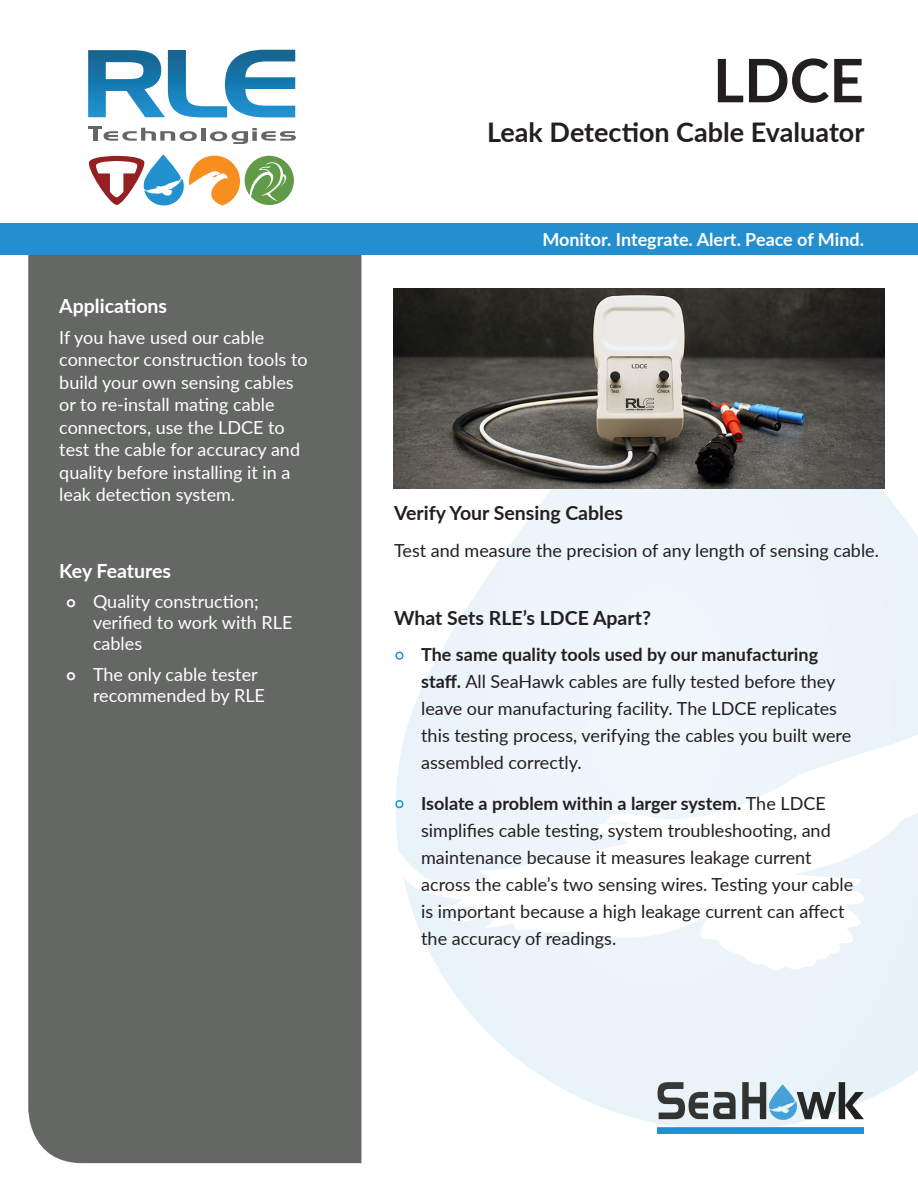
<style>
.page{position:relative;width:918px;height:1188px;background:#fff}
.page>*{position:absolute;margin:0;border:0;box-sizing:border-box;transform-origin:0 0}
.t1{font:700 60px "Lato";color:#231f20}
.t2{font:700 27px "Lato";color:#231f20}
.Body_Header{font:700 19.5px "Lato";color:#231f20}
.t3{font:700 19.5px "Lato";color:#fff}
.Body_Text{font:18px/27px "Lato";color:#231f20}
.Sidebar_Text{font:18px/22.5px "Lato";color:#fff}
.t4{font:700 18px "Lato";color:#fff}
.s1{font-weight:800;font-size:15px}
.s2{font-weight:700}
</style>
<div class="page">
<div style="left:28px;top:255px;width:333px;height:908px;background:#656765"></div>
<div style="left:0;top:224px;width:918px;height:31px;background:#238fcf"></div>
<div style="left:201px;top:128px;width:5px;height:13px;background:#656765"></div>
<svg style="left:210px;top:128px;width:86px;height:16px"></svg>
<svg style="left:88px;top:50px;width:207px;height:67px"></svg>
<svg style="left:88px;top:127px;width:109px;height:14px"></svg>
<svg style="left:88px;top:154px;width:206px;height:52px"></svg>
<div style="left:657px;top:1127px;width:207px;height:7px;background:#2390cf"></div>
<svg style="left:395px;top:288px;width:523px;height:840px;fill:#eef5fb"></svg>
<svg style="left:395px;top:650px;width:10px;height:11px"></svg>
<svg style="left:395px;top:799px;width:10px;height:10px"></svg>
<img style="left:394px;top:289px;width:491px;height:200px">
<p class="t3" style="left:59px;top:291px;width:109px">Applications</p>
<p class="Sidebar_Text" style="left:59px;top:325px;width:250px">If you have used our cable connector construction tools to build your own sensing cables or to re‑install mating cable connectors, use the LDCE to test the cable for accuracy and quality before installing it in a leak detection system.</p>
<p class="t3" style="left:59px;top:556px;width:113px">Key Features</p>
<p class="Sidebar_Text" style="left:93px;top:591px;width:201px;line-height:21px;text-indent:-27px"><span class="s1">○</span> Quality construction; verified to work with RLE cables</p>
<p class="Sidebar_Text" style="left:93px;top:664px;width:173px;line-height:21px;text-indent:-27px"><span class="s1">○</span> The only cable tester recommended by RLE</p>
<h1 class="t1" style="left:713px;top:36px;width:152px">LDCE</h1>
<h2 class="t2" style="left:487px;top:112px;width:379px">Leak Detection Cable Evaluator</h2>
<p class="t4" style="left:542px;top:227px;width:323px">Monitor. Integrate. Alert. Peace of Mind.</p>
<p class="Body_Header" style="left:394px;top:498px;width:230px">Verify Your Sensing Cables</p>
<p class="Body_Text" style="left:394px;top:536px;width:486px">Test and measure the precision of any length of sensing cable.</p>
<p class="Body_Header" style="left:394px;top:603px;width:258px">What Sets RLE’s LDCE Apart?</p>
<p class="Body_Text" style="left:421px;top:640px;width:432px"><span class="s2">The same quality tools used by our manufacturing staff.</span> All SeaHawk cables are fully tested before they leave our manufacturing facility. The LDCE replicates this testing process, verifying the cables you built were assembled correctly.</p>
<p class="Body_Text" style="left:421px;top:789px;width:434px"><span class="s2">Isolate a problem within a larger system.</span> The LDCE simplifies cable testing, system troubleshooting, and maintenance because it measures leakage current across the cable’s two sensing wires. Testing your cable is important because a high leakage current can affect the accuracy of readings.</p>
</div>
